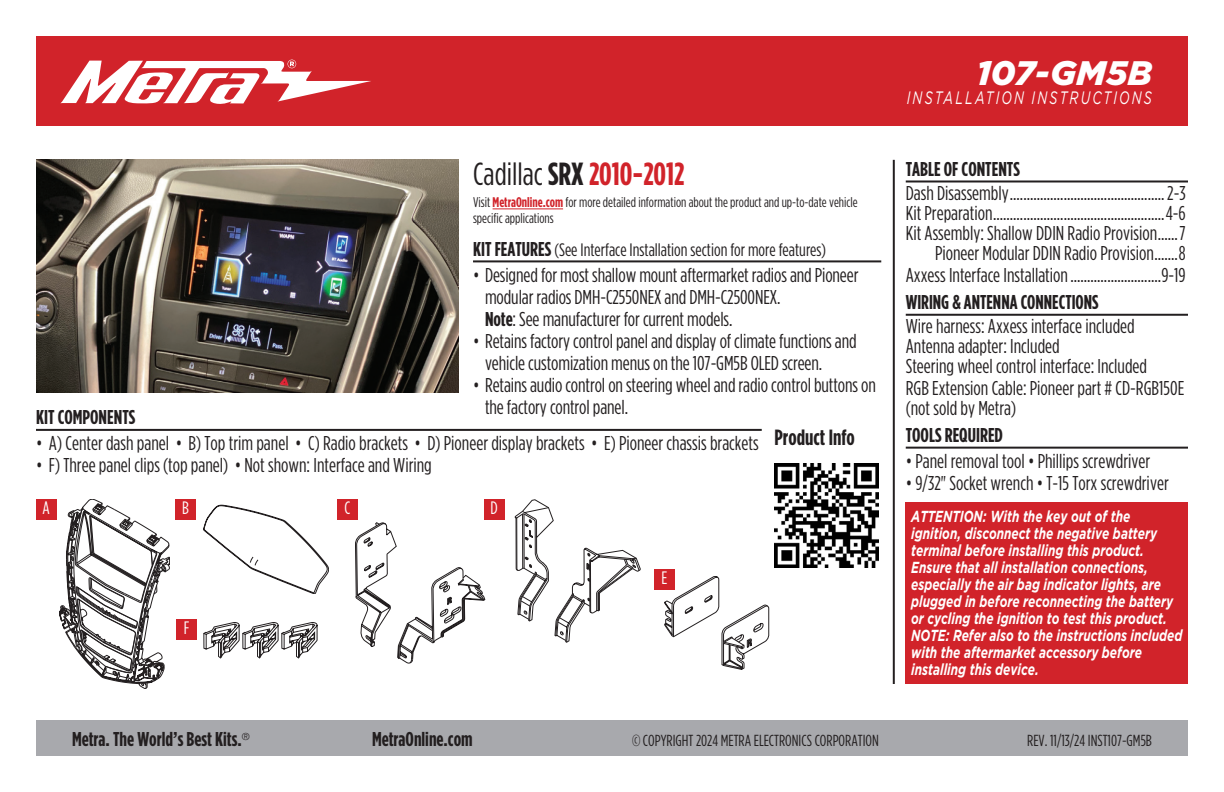
<style>
.page{position:relative;width:1224px;height:792px;background:#fff}
.page>*{position:absolute;margin:0;border:0;box-sizing:border-box;transform-origin:0 0}
.t1{font:italic 900 34px "Gotham";letter-spacing:.01em;color:#fff}
.t2{font:700 32px "Gotham Condensed";color:#d1232a}
.t3{font:700 22px "Gotham Condensed";color:#231f20}
.t4{font:20px/20px "Gotham Condensed";color:#231f20}
.t5{font:700 20px "Gotham Condensed";color:#231f20}
.t6{font:18px "Gotham Condensed";color:#231f20}
.t7{font:italic 18px "Gotham";letter-spacing:.165em;color:#fff;scale:.7 1}
.t8{font:18px "Gotham Condensed";color:#fff}
.t9{font:italic 700 16px/17px "Gotham";color:#fff;scale:.74 1}
.t10{font:16px "Gotham Condensed";color:#231f20}
.t11{font:14px/16px "Gotham Condensed";color:#231f20}
.s1{font-weight:400;color:#231f20}
.s2{color:#231f20}
.s3{font-weight:700;color:#d1232a}
.s4{font-weight:700;font-size:20px}
.s5{font-weight:700}
</style>
<div class="page">
<div style="left:36px;top:720px;width:1152px;height:36px;background:#a8a9ad"></div>
<hr style="left:893px;top:160px;width:2px;height:524px;background:#231f20">
<img style="left:36px;top:160px;width:423px;height:232px">
<div style="left:36px;top:36px;width:1152px;height:90px;background:#d1232a"></div>
<svg style="left:60px;top:60px;width:311px;height:44px"></svg>
<div style="left:906px;top:502px;width:282px;height:182px;background:#d1232a"></div>
<hr style="left:473px;top:260px;width:408px;height:2px;background:#231f20">
<hr style="left:36px;top:429px;width:726px;height:2px;background:#231f20">
<hr style="left:906px;top:447px;width:282px;height:2px;background:#231f20">
<hr style="left:906px;top:180px;width:282px;height:2px;background:#231f20">
<hr style="left:906px;top:314px;width:282px;height:2px;background:#231f20">
<svg style="left:59px;top:499px;width:111px;height:190px"></svg>
<svg style="left:203px;top:505px;width:126px;height:89px"></svg>
<div style="left:36px;top:499px;width:21px;height:21px;background:#d1232a"></div>
<div style="left:337px;top:499px;width:21px;height:21px;background:#d1232a"></div>
<div style="left:175px;top:499px;width:21px;height:21px;background:#d1232a"></div>
<div style="left:484px;top:499px;width:20px;height:21px;background:#d1232a"></div>
<div style="left:176px;top:619px;width:21px;height:21px;background:#d1232a"></div>
<hr style="left:493px;top:209px;width:70px;height:1px;background:#d1232a">
<svg style="left:355px;top:522px;width:130px;height:141px"></svg>
<svg style="left:515px;top:499px;width:126px;height:144px"></svg>
<svg style="left:203px;top:622px;width:115px;height:37px"></svg>
<div style="left:654px;top:569px;width:21px;height:21px;background:#d1232a"></div>
<svg style="left:664px;top:576px;width:105px;height:94px"></svg>
<img style="left:774px;top:463px;width:105px;height:104px">
<h1 class="t1" style="left:976px;top:53px;width:177px">107-GM5B</h1>
<h2 class="t2" style="left:473px;top:156px;width:213px"><span class="s1">Cadillac</span> <span class="s2">SRX</span> 2010-2012</h2>
<p class="t11" style="left:473px;top:194px;width:386px">Visit <span class="s3">MetraOnline.com</span> for more detailed information about the product and up-to-date vehicle specific applications</p>
<p class="t6" style="left:473px;top:240px;width:355px"><span class="s4">KIT FEATURES</span> (See Interface Installation section for more features)</p>
<p class="t4" style="left:485px;top:263px;width:375px;line-height:22px;text-indent:-12px">• Designed for most shallow mount aftermarket radios and Pioneer modular radios DMH-C2550NEX and DMH-C2500NEX.<br><span class="s5">Note</span>: See manufacturer for current models.</p>
<p class="t4" style="left:485px;top:329px;width:373px;line-height:22px;text-indent:-12px">• Retains factory control panel and display of climate functions and vehicle customization menus on the 107-GM5B OLED screen.</p>
<p class="t4" style="left:485px;top:373px;width:392px;line-height:22px;text-indent:-12px">• Retains audio control on steering wheel and radio control buttons on the factory control panel.</p>
<p class="t5" style="left:36px;top:406px;width:101px">KIT COMPONENTS</p>
<p class="t4" style="left:36px;top:433px;width:724px">• A) Center dash panel • B) Top trim panel • C) Radio brackets • D) Pioneer display brackets • E) Pioneer chassis brackets</p>
<p class="t4" style="left:36px;top:455px;width:397px">• F) Three panel clips (top panel) • Not shown: Interface and Wiring</p>
<p class="t3" style="left:774px;top:425px;width:82px">Product Info</p>
<p class="t8" style="left:43px;top:499px;width:9px">A</p>
<p class="t8" style="left:182px;top:499px;width:8px">B</p>
<p class="t8" style="left:344px;top:499px;width:7px">C</p>
<p class="t8" style="left:490px;top:499px;width:9px">D</p>
<p class="t8" style="left:184px;top:618px;width:7px">F</p>
<p class="t8" style="left:661px;top:569px;width:7px">E</p>
<p class="t7" style="left:907px;top:88px;width:352px">INSTALLATION INSTRUCTIONS</p>
<p class="t5" style="left:906px;top:158px;width:116px">TABLE OF CONTENTS</p>
<p class="t4" style="left:906px;top:183px;width:282px;text-align:right">Dash Disassembly..............................................2-3<br>Kit Preparation...................................................4-6<br>Kit Assembly: Shallow DDIN Radio Provision......7<br>Pioneer Modular DDIN Radio Provision.......8</p>
<p class="t4" style="left:906px;top:265px;width:282px">Axxess Interface Installation...........................9-19</p>
<p class="t5" style="left:906px;top:291px;width:194px">WIRING &amp; ANTENNA CONNECTIONS</p>
<p class="t4" style="left:906px;top:316px;width:243px">Wire harness: Axxess interface included<br>Antenna adapter: Included<br>Steering wheel control interface: Included</p>
<p class="t4" style="left:906px;top:378px;width:280px">RGB Extension Cable: Pioneer part # CD-RGB150E (not sold by Metra)</p>
<p class="t5" style="left:906px;top:424px;width:99px">TOOLS REQUIRED</p>
<p class="t4" style="left:906px;top:451px;width:246px">• Panel removal tool • Phillips screwdriver</p>
<p class="t4" style="left:906px;top:473px;width:265px">• 9/32" Socket wrench • T-15 Torx screwdriver</p>
<p class="t9" style="left:911px;top:508px;width:368px">ATTENTION: With the key out of the ignition, disconnect the negative battery terminal before installing this product.<br>Ensure that all installation connections, especially the air bag indicator lights, are plugged in before reconnecting the battery or cycling the ignition to test this product.<br>NOTE: Refer also to the instructions included with the aftermarket accessory before installing this device.</p>
<p class="t5" style="left:72px;top:728px;width:179px">Metra. The World’s Best Kits.<sup>®</sup></p>
<p class="t5" style="left:372px;top:728px;width:102px">MetraOnline.com</p>
<p class="t10" style="left:632px;top:732px;width:248px">© COPYRIGHT 2024 METRA ELECTRONICS CORPORATION</p>
<p class="t10" style="left:1027px;top:732px;width:126px">REV. 11/13/24 INST107-GM5B</p>
</div>
